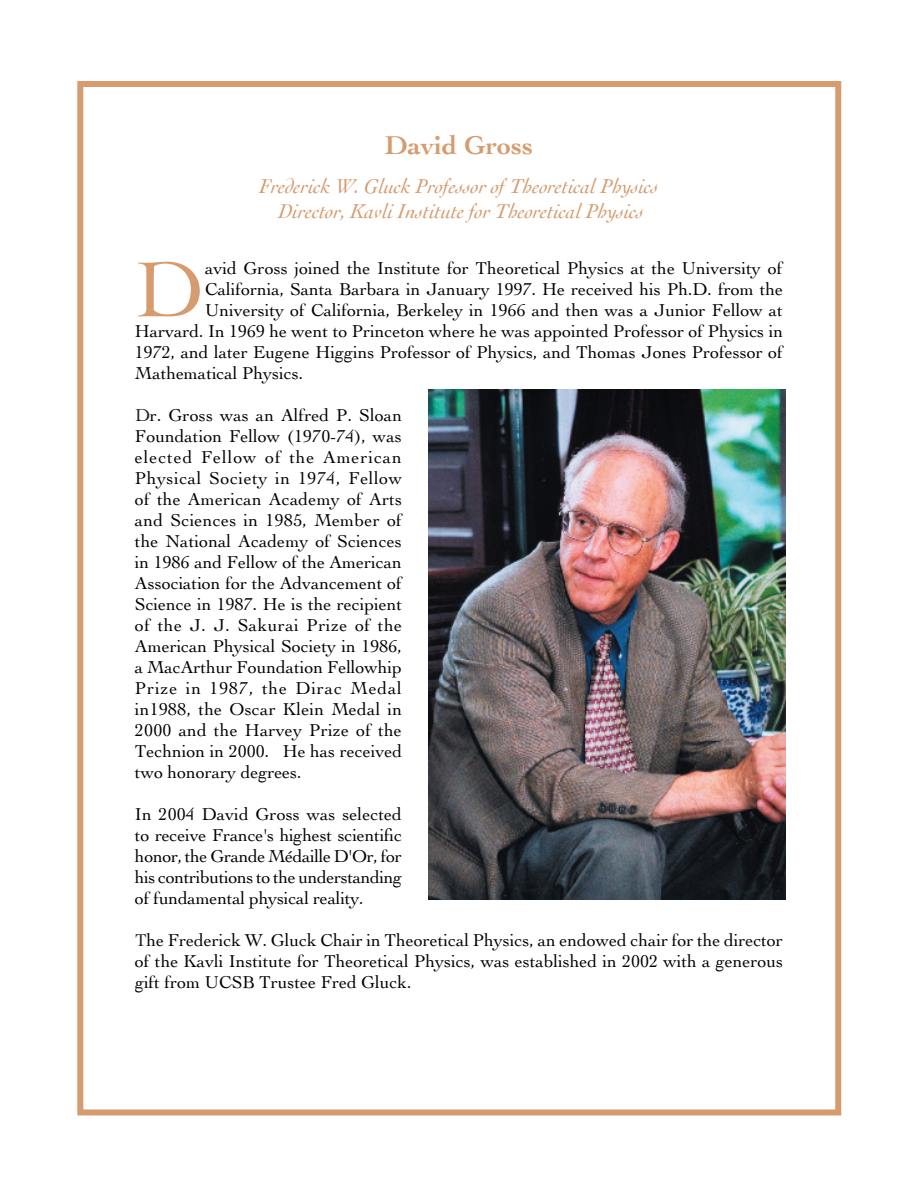
<style>
.page{position:relative;width:918px;height:1188px;background:#fff}
.page>*{position:absolute;margin:0;border:0;box-sizing:border-box;transform-origin:0 0}
.t1{font:82.2px "Cochin";color:#d69b6e}
.t2{font:700 27px "Cochin";color:#d69b6e}
.t3{font:italic 21px/25.2px "Cochin";color:#d69b6e;text-align:center}
.t4{font:18px/21px "Cochin";color:#000;text-align:justify}
.s1{color:#231f20}
</style>
<div class="page">
<div style="left:77px;top:81px;width:764px;height:1034px;border:6px solid #d69b6e"></div>
<img style="left:429px;top:390px;width:357px;height:509px">
<h2 class="t2" style="left:385px;top:130px;width:150px">David Gross</h2>
<p class="t3" style="left:259px;top:173px;width:401px">Frederick W. Gluck Professor of Theoretical Physics<br>Director, Kavli Institute for Theoretical Physics</p>
<h1 class="t1" style="left:135px;top:242px;width:70px">D</h1>
<p class="t4" style="left:205px;top:258px;width:579px">avid Gross joined the Institute for Theoretical Physics at the University of</p>
<p class="t4" style="left:205px;top:279px;width:579px">California, Santa Barbara in January 1997. He received his Ph.D. from the</p>
<p class="t4" style="left:205px;top:300px;width:579px">University of California, Berkeley in 1966 and then was a Junior Fellow at</p>
<p class="t4" style="left:135px;top:321px;width:650px">Harvard. In 1969 he went to Princeton where he was appointed Professor of Physics in</p>
<p class="t4" style="left:135px;top:342px;width:649px">1972, and later Eugene Higgins Professor of Physics, and Thomas Jones Professor of</p>
<p class="t4" style="left:135px;top:363px;width:170px">Mathematical Physics.</p>
<p class="t4" style="left:135px;top:405px;width:269px"><span class="s1">D</span>r. Gross was an Alfred P. Sloan Foundation Fellow (1970-74), was elected Fellow of the American Physical Society in 1974, Fellow of the American Academy of Arts and Sciences in 1985, Member of the National Academy of Sciences in 1986 and Fellow of the American Association for the Advancement of Science in 1987. He is the recipient of the J. J. Sakurai Prize of the American Physical Society in 1986, a MacArthur Foundation Fellowhip Prize in 1987, the Dirac Medal in1988, the Oscar Klein Medal in 2000 and the Harvey Prize of the Technion in 2000. He has received two honorary degrees.</p>
<p class="t4" style="left:135px;top:804px;width:269px">In 2004 David Gross was selected to receive France's highest scientific honor, the Grande Médaille D'Or, for his contributions to the understanding of fundamental physical reality.</p>
<p class="t4" style="left:135px;top:930px;width:650px"><span class="s1">T</span>he Frederick W. Gluck Chair in Theoretical Physics, an endowed chair for the director of the Kavli Institute for Theoretical Physics, was established in 2002 with a generous gift from UCSB Trustee Fred Gluck.</p>
</div>
